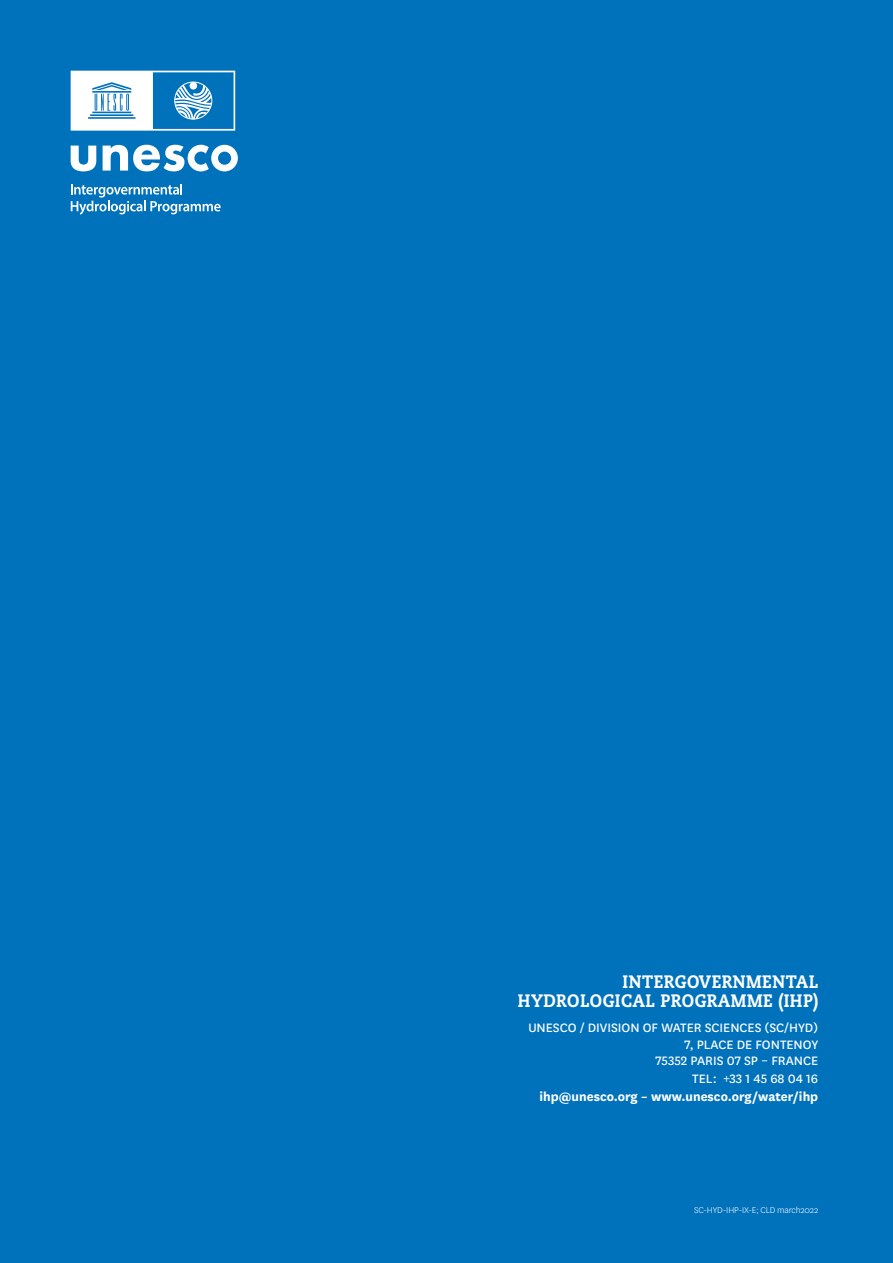
<style>
.page{position:relative;width:893px;height:1263px;background:#0072bc}
.page>*{position:absolute;margin:0;border:0;box-sizing:border-box;transform-origin:0 0}
.t1{font:800 18px/19.5px "Caecilia LT Std";letter-spacing:.03em;color:#fff;text-align:right;scale:.9 1}
.t2{font:14.25px/16.5px "National";color:#fff;text-align:right}
.t3{font:700 14.25px "National";color:#fff}
.t4{font:300 9.75px "National";letter-spacing:-.015em;color:#fff}
</style>
<div class="page">
<svg style="left:71px;top:146px;width:25px;height:25px"></svg>
<svg style="left:103px;top:145px;width:135px;height:26px"></svg>
<svg style="left:71px;top:71px;width:164px;height:60px"></svg>
<div style="left:190px;top:82px;width:7px;height:7px;background:#fff;border:1px solid #fff;border-radius:50%"></div>
<svg style="left:71px;top:184px;width:150px;height:31px"></svg>
<p class="t1" style="left:518px;top:972px;width:335px">INTERGOVERNMENTAL<br>HYDROLOGICAL PROGRAMME (IHP)</p>
<p class="t2" style="left:528px;top:1019px;width:291px">UNESCO / DIVISION OF WATER SCIENCES (SC/HYD)<br>7, PLACE DE FONTENOY<br>75352 PARIS 07 SP – FRANCE</p>
<p class="t2" style="left:692px;top:1070px;width:127px">TEL: +33 1 45 68 04 16</p>
<p class="t3" style="left:540px;top:1087px;width:280px">ihp@unesco.org – www.unesco.org/water/ihp</p>
<p class="t4" style="left:694px;top:1204px;width:126px">SC-HYD-IHP-IX-E; CLD march2022</p>
</div>
